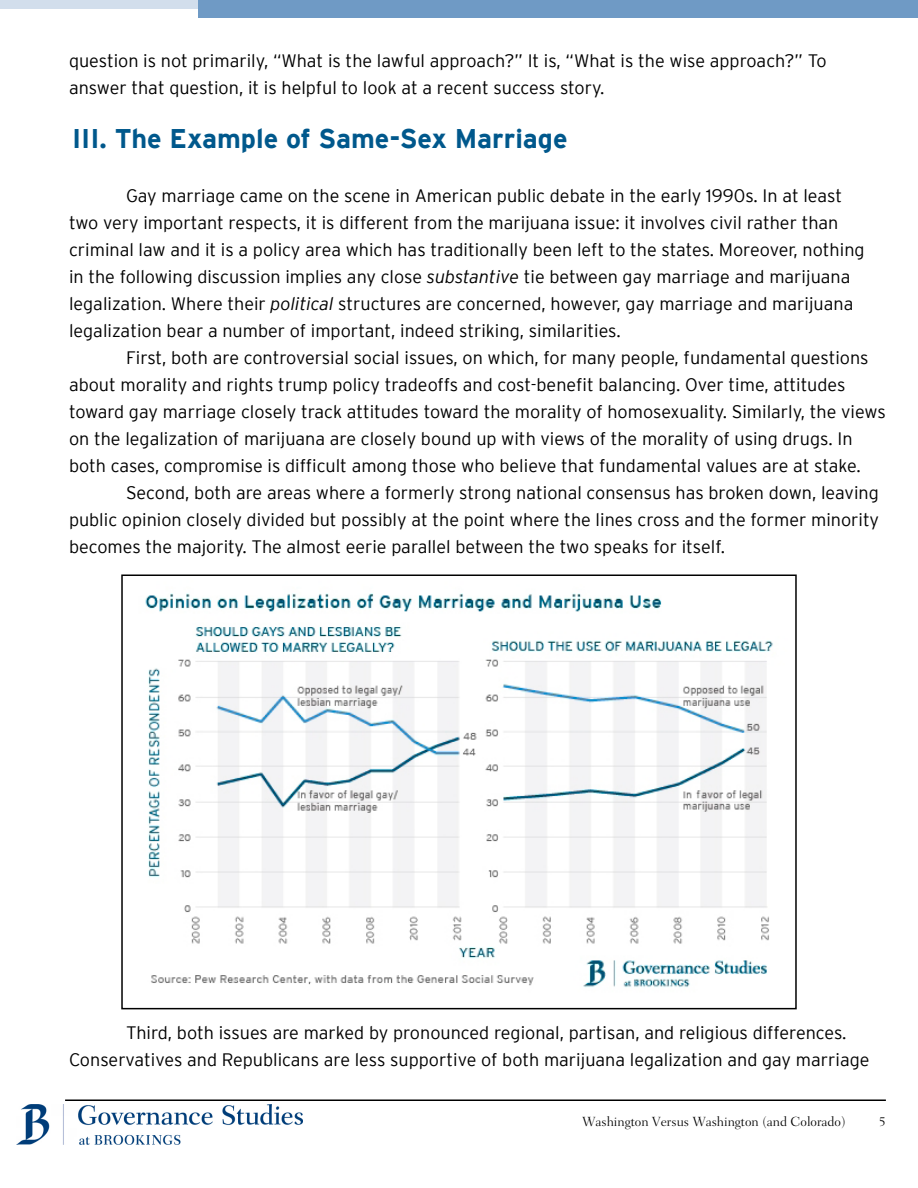
<style>
.page{position:relative;width:918px;height:1188px;background:#fff}
.page>*{position:absolute;margin:0;border:0;box-sizing:border-box;transform-origin:0 0}
.t1{font:700 27px "Interstate";color:#00588c}
.t2{font:300 18px/27px "Interstate";color:#000}
.t3{font:300 13.5px "Fairfield LT Std";color:#000}
.s1{font-style:italic}
</style>
<div class="page">
<img style="left:16px;top:1105px;width:287px;height:40px">
<hr style="left:65px;top:1100px;width:821px;height:1px;background:#000">
<div style="left:198px;top:0;width:720px;height:18px;background:#6f9ac5"></div>
<div style="left:0;top:0;width:198px;height:9px;background:#d2deec"></div>
<img style="left:145px;top:593px;width:628px;height:395px">
<div style="left:121px;top:574px;width:676px;height:435px;border:2px solid #000"></div>
<p class="t2" style="left:69px;top:47px;width:759px">question is not primarily, “What is the lawful approach?” It is, “What is the wise approach?” To answer that question, it is helpful to look at a recent success story.</p>
<h1 class="t1" style="left:72px;top:123px;width:497px">III. The Example of Same-Sex Marriage</h1>
<p class="t2" style="left:69px;top:182px;width:797px;text-indent:57px">Gay marriage came on the scene in American public debate in the early 1990s. In at least two very important respects, it is different from the marijuana issue: it involves civil rather than criminal law and it is a policy area which has traditionally been left to the states. Moreover, nothing in the following discussion implies any close <span class="s1">substantive</span> tie between gay marriage and marijuana legalization. Where their <span class="s1">political</span> structures are concerned, however, gay marriage and marijuana legalization bear a number of important, indeed striking, similarities.</p>
<p class="t2" style="left:69px;top:344px;width:818px;text-indent:57px">First, both are controversial social issues, on which, for many people, fundamental questions about morality and rights trump policy tradeoffs and cost-benefit balancing. Over time, attitudes toward gay marriage closely track attitudes toward the morality of homosexuality. Similarly, the views on the legalization of marijuana are closely bound up with views of the morality of using drugs. In both cases, compromise is difficult among those who believe that fundamental values are at stake.</p>
<p class="t2" style="left:69px;top:479px;width:811px;text-align:justify;text-indent:57px">Second, both are areas where a formerly strong national consensus has broken down, leaving public opinion closely divided but possibly at the point where the lines cross and the former minority becomes the majority. The almost eerie parallel between the two speaks for itself.</p>
<p class="t2" style="left:69px;top:1019px;width:802px;text-indent:57px">Third, both issues are marked by pronounced regional, partisan, and religious differences.<br>Conservatives and Republicans are less supportive of both marijuana legalization and gay marriage</p>
<p class="t3" style="left:582px;top:1114px;width:265px">Washington Versus Washington (and Colorado)</p>
<p class="t3" style="left:879px;top:1114px;width:9px">5</p>
</div>
